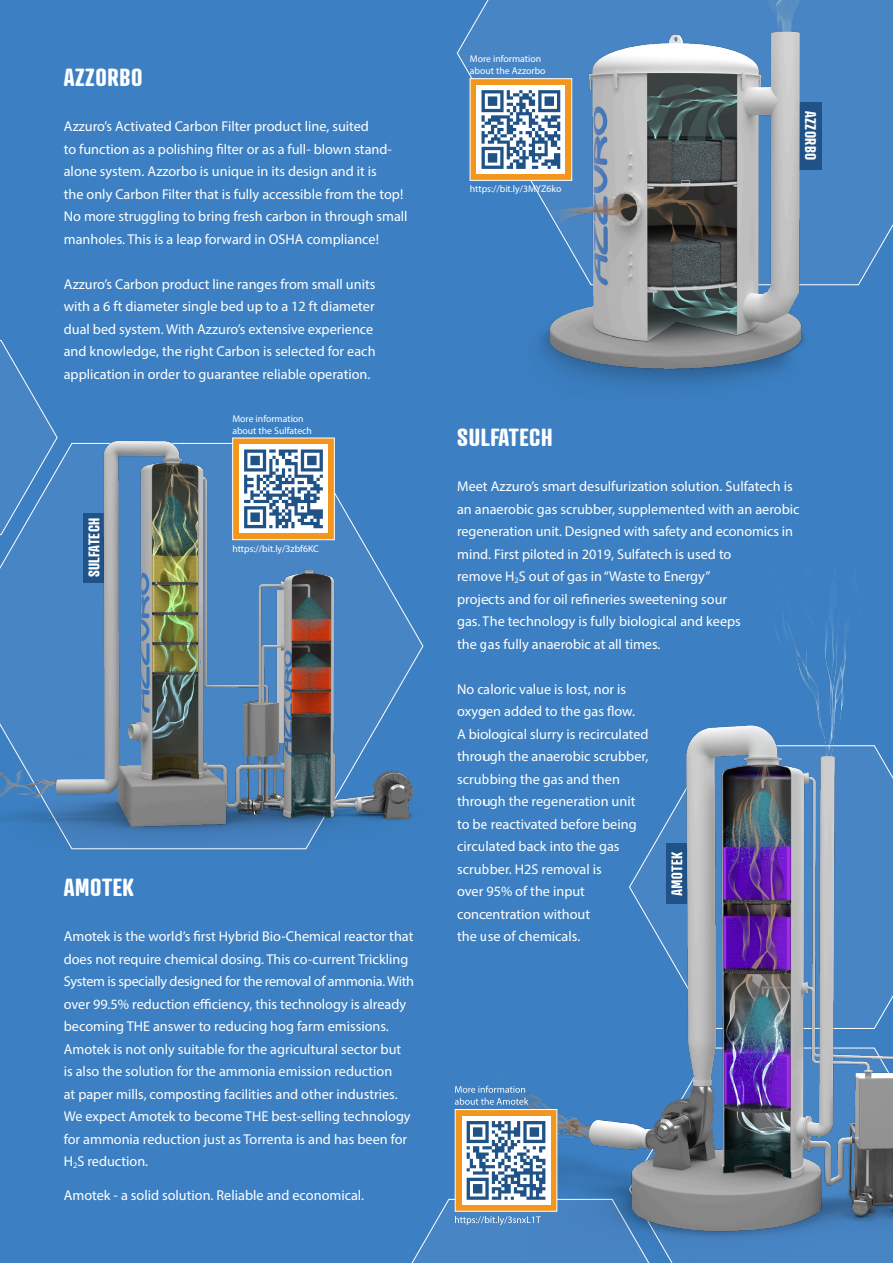
<style>
.page{position:relative;width:893px;height:1263px;background:#3c80c3}
.page>*{position:absolute;margin:0;border:0;box-sizing:border-box;transform-origin:0 0}
.t1{font:700 24px "Atrament";letter-spacing:.025em;color:#fff}
.t2{font:700 15px "Atrament";letter-spacing:.025em;color:#fff}
.t3{font:14.25px/22.5px "Myriad Pro";color:#fff}
.t4{font:9.75px/12px "Myriad Pro";color:#fff}
</style>
<div class="page">
<svg style="left:457px;top:0;width:49px;height:181px"></svg>
<img style="left:506px;top:0;width:387px;height:387px">
<img style="left:0;top:339px;width:424px;height:511px">
<img style="left:487px;top:615px;width:406px;height:648px">
<div style="left:232px;top:438px;width:102px;height:102px;background:#f2961e;border:1px solid #fff"></div>
<div style="left:239px;top:445px;width:89px;height:88px;background:#fff"></div>
<svg style="left:244px;top:449px;width:79px;height:79px"></svg>
<div style="left:470px;top:78px;width:102px;height:103px;background:#f2961e;border:1px solid #fff"></div>
<div style="left:477px;top:85px;width:88px;height:89px;background:#fff"></div>
<svg style="left:481px;top:90px;width:79px;height:79px"></svg>
<div style="left:455px;top:1109px;width:102px;height:102px;background:#f2961e;border:1px solid #fff"></div>
<div style="left:462px;top:1116px;width:88px;height:88px;background:#fff"></div>
<svg style="left:411px;top:1121px;width:246px;height:142px"></svg>
<svg style="left:455px;top:1086px;width:73px;height:19px"></svg>
<h1 class="t1" style="left:64px;top:62px;width:80px">AZZORBO</h1>
<p class="t3" style="left:64px;top:115px;width:345px">Azzuro’s Activated Carbon Filter product line, suited<br>to function as a polishing filter or as a full- blown stand&shy;alone system. Azzorbo is unique in its design and it is<br>the only Carbon Filter that is fully accessible from the top!<br>No more struggling to bring fresh carbon in through small manholes. This is a leap forward in OSHA compliance!</p>
<p class="t3" style="left:64px;top:273px;width:313px">Azzuro’s Carbon product line ranges from small units with a 6 ft diameter single bed up to a 12 ft diameter dual bed system. With Azzuro’s extensive experience and knowledge, the right Carbon is selected for each application in order to guarantee reliable operation.</p>
<p class="t2" style="left:85px;top:577px;width:61px;rotate:-90deg">SULFATECH</p>
<p class="t4" style="left:232px;top:413px;width:81px">More information about the Sulfatech</p>
<p class="t4" style="left:232px;top:542px;width:88px">https://bit.ly/3zbf6KC</p>
<h1 class="t1" style="left:64px;top:872px;width:72px">AMOTEK</h1>
<p class="t3" style="left:64px;top:925px;width:352px">Amotek is the world’s first Hybrid Bio-Chemical reactor that does not require chemical dosing. This co-current Trickling System is specially designed for the removal of ammonia. With over 99.5% reduction efficiency, this technology is already becoming THE answer to reducing hog farm emissions.<br>Amotek is not only suitable for the agricultural sector but<br>is also the solution for the ammonia emission reduction<br>at paper mills, composting facilities and other industries.<br>We expect Amotek to become THE best-selling technology for ammonia reduction just as Torrenta is and has been for H<sub>2</sub>S reduction.</p>
<p class="t3" style="left:64px;top:1184px;width:302px">Amotek - a solid solution. Reliable and economical.</p>
<p class="t4" style="left:470px;top:52px;width:77px">More information about the Azzorbo</p>
<p class="t4" style="left:470px;top:182px;width:93px">https://bit.ly/3MYZ6ko</p>
<p class="t2" style="left:820px;top:111px;width:51px;rotate:90deg">AZZORBO</p>
<h1 class="t1" style="left:457px;top:422px;width:97px">SULFATECH</h1>
<p class="t3" style="left:457px;top:475px;width:344px">Meet Azzuro’s smart desulfurization solution. Sulfatech is an anaerobic gas scrubber, supplemented with an aerobic regeneration unit. Designed with safety and economics in mind. First piloted in 2019, Sulfatech is used to<br>remove H<sub>2</sub>S out of gas in “Waste to Energy”<br>projects and for oil refineries sweetening sour<br>gas. The technology is fully biological and keeps<br>the gas fully anaerobic at all times.</p>
<p class="t3" style="left:457px;top:678px;width:193px">No caloric value is lost, nor is oxygen added to the gas flow.<br>A biological slurry is recirculated through the anaerobic scrubber, scrubbing the gas and then through the regeneration unit to be reactivated before being circulated back into the gas scrubber. H2S removal is<br>over 95% of the input concentration without<br>the use of chemicals.</p>
</div>
